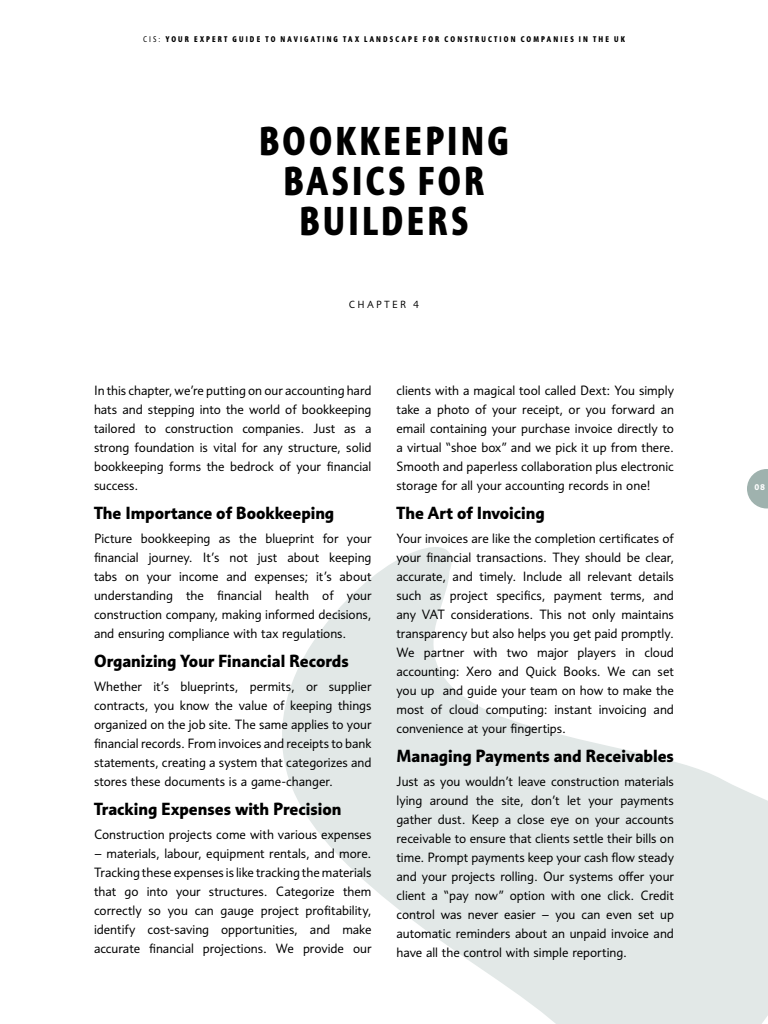
<style>
.page{position:relative;width:768px;height:1024px;background:#fff}
.page>*{position:absolute;margin:0;border:0;box-sizing:border-box;transform-origin:0 0}
.t1{font:700 condensed 39px/40px "Informa Pro";letter-spacing:.085em;color:#000;text-align:center}
.t2{font:700 17px "Informa Pro";color:#000}
.t3{font:13px/19px "Informa Pro";color:#000;text-align:justify}
.t4{font:10px "Informa Pro";letter-spacing:.23em;color:#000}
.t5{font:700 condensed 8px "Informa Pro";letter-spacing:.265em;color:#000}
.t6{font:700 8px "Informa Pro";color:#fff}
.s1{font-weight:400}
</style>
<div class="page">
<svg style="left:747px;top:469px;width:21px;height:39px"></svg>
<svg style="left:282px;top:547px;width:486px;height:477px;fill:#e2e8e7"></svg>
<p class="t5" style="left:143px;top:34px;width:483px"><span class="s1">CIS:</span> YOUR EXPERT GUIDE TO NAVIGATING TAX LANDSCAPE FOR CONSTRUCTION COMPANIES IN THE UK</p>
<h1 class="t1" style="left:259px;top:121px;width:251px">BOOKKEEPING<br>BASICS FOR<br>BUILDERS</h1>
<p class="t4" style="left:349px;top:298px;width:72px">CHAPTER 4</p>
<p class="t3" style="left:94px;top:381px;width:279px">In this chapter, we’re putting on our accounting hard hats and stepping into the world of bookkeeping tailored to construction companies. Just as a strong foundation is vital for any structure, solid bookkeeping forms the bedrock of your financial success.</p>
<h2 class="t2" style="left:94px;top:503px;width:242px">The Importance of Bookkeeping</h2>
<p class="t3" style="left:94px;top:529px;width:279px">Picture bookkeeping as the blueprint for your financial journey. It’s not just about keeping tabs on your income and expenses; it’s about understanding the financial health of your construction company, making informed decisions, and ensuring compliance with tax regulations.</p>
<h2 class="t2" style="left:94px;top:651px;width:256px">Organizing Your Financial Records</h2>
<p class="t3" style="left:94px;top:677px;width:279px">Whether it’s blueprints, permits, or supplier contracts, you know the value of keeping things organized on the job site. The same applies to your financial records. From invoices and receipts to bank statements, creating a system that categorizes and stores these documents is a game-changer.</p>
<h2 class="t2" style="left:94px;top:799px;width:249px">Tracking Expenses with Precision</h2>
<p class="t3" style="left:94px;top:825px;width:279px">Construction projects come with various expenses</p>
<p class="t3" style="left:94px;top:844px;width:279px">– materials, labour, equipment rentals, and more.<br>Tracking these expenses is like tracking the materials that go into your structures. Categorize them correctly so you can gauge project profitability, identify cost-saving opportunities, and make accurate financial projections. We provide our</p>
<p class="t3" style="left:396px;top:381px;width:279px">clients with a magical tool called Dext: You simply take a photo of your receipt, or you forward an email containing your purchase invoice directly to a virtual “shoe box” and we pick it up from there.<br>Smooth and paperless collaboration plus electronic storage for all your accounting records in one!</p>
<h2 class="t2" style="left:396px;top:503px;width:150px">The Art of Invoicing</h2>
<p class="t3" style="left:396px;top:529px;width:279px">Your invoices are like the completion certificates of your financial transactions. They should be clear, accurate, and timely. Include all relevant details such as project specifics, payment terms, and any VAT considerations. This not only maintains transparency but also helps you get paid promptly.<br>We partner with two major players in cloud accounting: Xero and Quick Books. We can set you up and guide your team on how to make the most of cloud computing: instant invoicing and convenience at your fingertips.</p>
<h2 class="t2" style="left:396px;top:746px;width:279px">Managing Payments and Receivables</h2>
<p class="t3" style="left:396px;top:772px;width:279px">Just as you wouldn’t leave construction materials lying around the site, don’t let your payments gather dust. Keep a close eye on your accounts receivable to ensure that clients settle their bills on time. Prompt payments keep your cash flow steady and your projects rolling. Our systems offer your client a “pay now” option with one click. Credit control was never easier – you can even set up automatic reminders about an unpaid invoice and have all the control with simple reporting.</p>
<p class="t6" style="left:755px;top:483px;width:12px">08</p>
</div>
